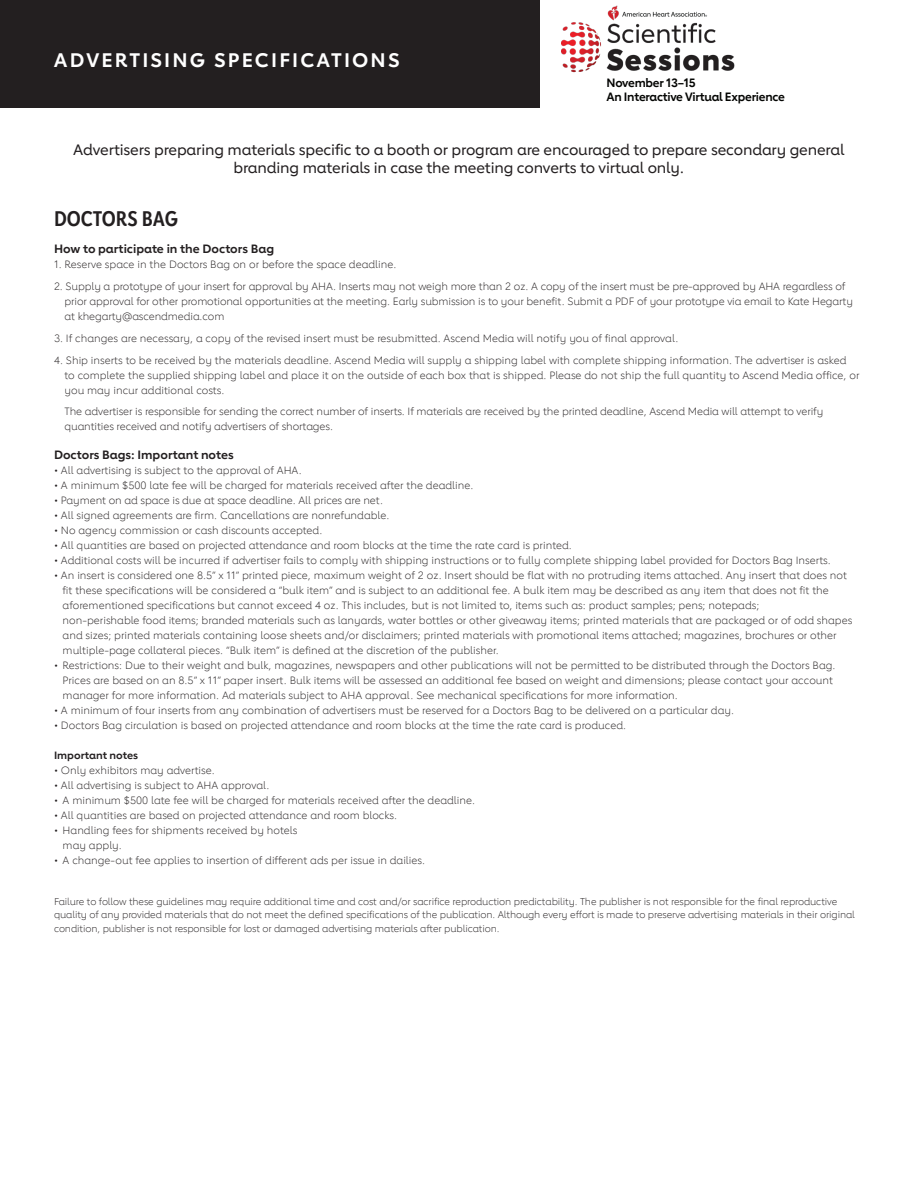
<style>
.page{position:relative;width:918px;height:1188px;background:#fff}
.page>*{position:absolute;margin:0;border:0;box-sizing:border-box;transform-origin:0 0}
.t1{font:700 21px "Lub Dub Condensed";letter-spacing:-.005em;color:#231f20}
.t2{font:700 19.5px "Lub Dub";letter-spacing:.11em;color:#fff}
.SPECS_body{font:500 15px/18px "Lub Dub";letter-spacing:-.01em;color:#231f20;text-align:center}
.SPECS_subhead{font:700 12px "Lub Dub";color:#231f20}
.t3{font:700 12px "Lub Dub";letter-spacing:-.02em;color:#040503}
.SPECS_bullet{font:300 10.5px/15px "Lub Dub";color:#231f20}
.SPECS_subhead-2{font:700 10.5px "Lub Dub";color:#231f20}
.SPECS_body-2{font:300 9.75px/13.5px "Lub Dub";letter-spacing:-.01em;color:#231f20}
</style>
<div class="page">
<div style="left:0;top:0;width:540px;height:108px;background:#231f20"></div>
<img style="left:561px;top:5px;width:174px;height:68px">
<p class="t2" style="left:54px;top:48px;width:347px">ADVERTISING SPECIFICATIONS</p>
<p class="t3" style="left:607px;top:76px;width:91px">November 13–15</p>
<p class="t3" style="left:607px;top:90px;width:180px">An Interactive Virtual Experience</p>
<p class="SPECS_body" style="left:73px;top:140px;width:773px">Advertisers preparing materials specific to a booth or program are encouraged to prepare secondary general branding materials in case the meeting converts to virtual only.</p>
<p class="t1" style="left:54px;top:206px;width:126px">DOCTORS BAG</p>
<p class="SPECS_subhead" style="left:54px;top:242px;width:222px">How to participate in the Doctors Bag</p>
<p class="SPECS_bullet" style="left:54px;top:257px;width:344px">1. Reserve space in the Doctors Bag on or before the space deadline.</p>
<p class="SPECS_bullet" style="left:64px;top:279px;width:790px;text-indent:-10px">2. Supply a prototype of your insert for approval by AHA. Inserts may not weigh more than 2 oz. A copy of the insert must be pre-approved by AHA regardless of prior approval for other promotional opportunities at the meeting. Early submission is to your benefit. Submit a PDF of your prototype via email to Kate Hegarty at khegarty@ascendmedia.com</p>
<p class="SPECS_bullet" style="left:54px;top:331px;width:626px">3. If changes are necessary, a copy of the revised insert must be resubmitted. Ascend Media will notify you of final approval.</p>
<p class="SPECS_bullet" style="left:64px;top:352px;width:796px;text-indent:-10px">4. Ship inserts to be received by the materials deadline. Ascend Media will supply a shipping label with complete shipping information. The advertiser is asked to complete the supplied shipping label and place it on the outside of each box that is shipped. Please do not ship the full quantity to Ascend Media office, or you may incur additional costs.</p>
<p class="SPECS_bullet" style="left:64px;top:404px;width:760px">The advertiser is responsible for sending the correct number of inserts. If materials are received by the printed deadline, Ascend Media will attempt to verify quantities received and notify advertisers of shortages.</p>
<p class="SPECS_subhead" style="left:54px;top:447px;width:181px">Doctors Bags: Important notes</p>
<p class="SPECS_bullet" style="left:54px;top:463px;width:249px">• All advertising is subject to the approval of AHA.</p>
<p class="SPECS_bullet" style="left:54px;top:478px;width:421px">• A minimum $500 late fee will be charged for materials received after the deadline.</p>
<p class="SPECS_bullet" style="left:54px;top:493px;width:331px">• Payment on ad space is due at space deadline. All prices are net.</p>
<p class="SPECS_bullet" style="left:54px;top:508px;width:337px">• All signed agreements are firm. Cancellations are nonrefundable.</p>
<p class="SPECS_bullet" style="left:54px;top:523px;width:270px">• No agency commission or cash discounts accepted.</p>
<p class="SPECS_bullet" style="left:54px;top:538px;width:519px">• All quantities are based on projected attendance and room blocks at the time the rate card is printed.</p>
<p class="SPECS_bullet" style="left:54px;top:553px;width:778px">• Additional costs will be incurred if advertiser fails to comply with shipping instructions or to fully complete shipping label provided for Doctors Bag Inserts.</p>
<p class="SPECS_bullet" style="left:63px;top:568px;width:791px;text-indent:-9px">• An insert is considered one 8.5” x 11” printed piece, maximum weight of 2 oz. Insert should be flat with no protruding items attached. Any insert that does not fit these specifications will be considered a “bulk item” and is subject to an additional fee. A bulk item may be described as any item that does not fit the aforementioned specifications but cannot exceed 4 oz. This includes, but is not limited to, items such as: product samples; pens; notepads;<br>non-perishable food items; branded materials such as lanyards, water bottles or other giveaway items; printed materials that are packaged or of odd shapes and sizes; printed materials containing loose sheets and/or disclaimers; printed materials with promotional items attached; magazines, brochures or other multiple-page collateral pieces. “Bulk item” is defined at the discretion of the publisher.</p>
<p class="SPECS_bullet" style="left:63px;top:658px;width:774px;text-indent:-9px">• Restrictions: Due to their weight and bulk, magazines, newspapers and other publications will not be permitted to be distributed through the Doctors Bag.<br>Prices are based on an 8.5” x 11” paper insert. Bulk items will be assessed an additional fee based on weight and dimensions; please contact your account manager for more information. Ad materials subject to AHA approval. See mechanical specifications for more information.</p>
<p class="SPECS_bullet" style="left:54px;top:703px;width:682px">• A minimum of four inserts from any combination of advertisers must be reserved for a Doctors Bag to be delivered on a particular day.</p>
<p class="SPECS_bullet" style="left:54px;top:718px;width:574px">• Doctors Bag circulation is based on projected attendance and room blocks at the time the rate card is produced.</p>
<p class="SPECS_subhead-2" style="left:54px;top:749px;width:86px">Important notes</p>
<p class="SPECS_bullet" style="left:54px;top:763px;width:162px">• Only exhibitors may advertise.</p>
<p class="SPECS_bullet" style="left:54px;top:778px;width:217px">• All advertising is subject to AHA approval.</p>
<p class="SPECS_bullet" style="left:54px;top:793px;width:423px">• A minimum $500 late fee will be charged for materials received after the deadline.</p>
<p class="SPECS_bullet" style="left:54px;top:808px;width:345px">• All quantities are based on projected attendance and room blocks.</p>
<p class="SPECS_bullet" style="left:63px;top:823px;width:236px;text-indent:-9px">• Handling fees for shipments received by hotels may apply.</p>
<p class="SPECS_bullet" style="left:54px;top:853px;width:373px">• A change-out fee applies to insertion of different ads per issue in dailies.</p>
<p class="SPECS_body-2" style="left:54px;top:895px;width:803px">Failure to follow these guidelines may require additional time and cost and/or sacrifice reproduction predictability. The publisher is not responsible for the final reproductive quality of any provided materials that do not meet the defined specifications of the publication. Although every effort is made to preserve advertising materials in their original condition, publisher is not responsible for lost or damaged advertising materials after publication.</p>
</div>
